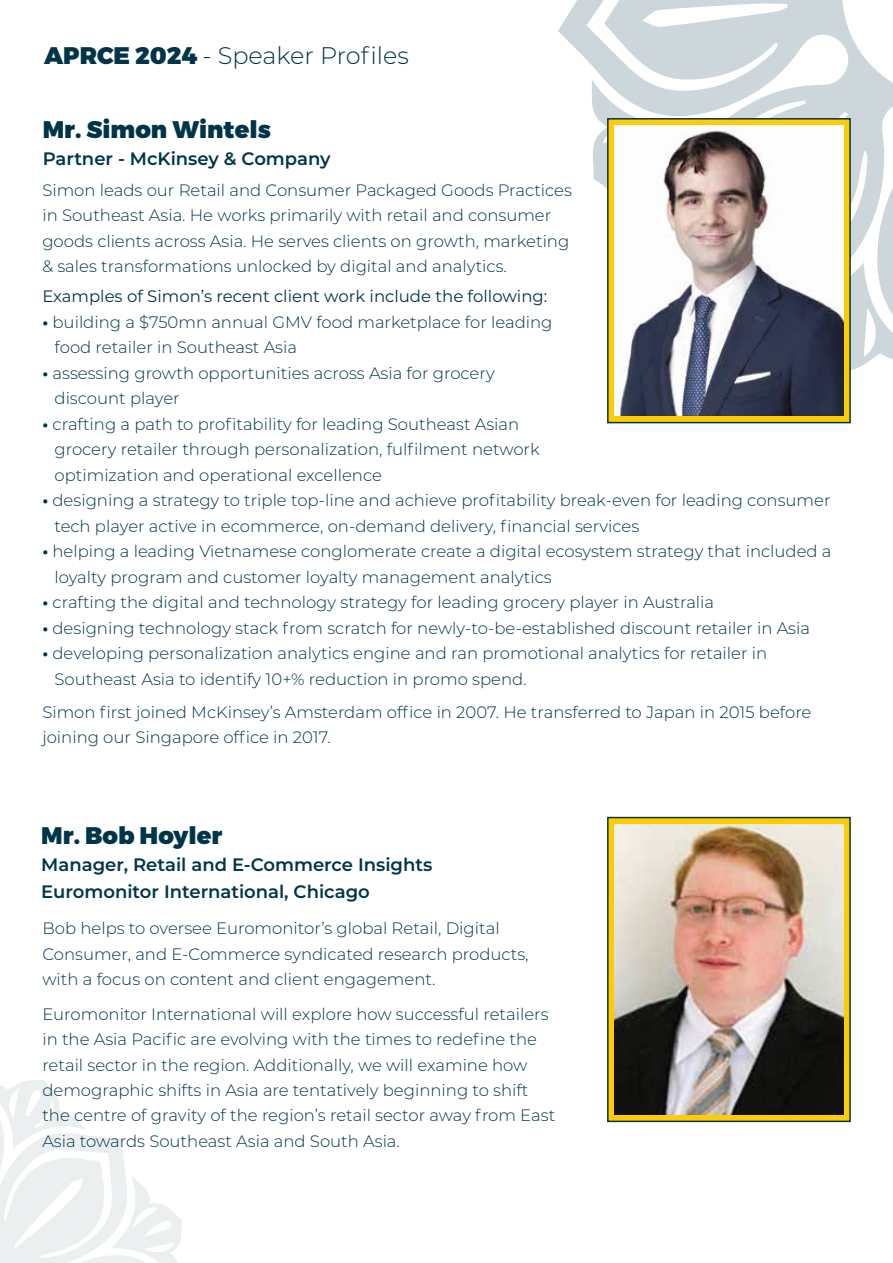
<style>
.page{position:relative;width:893px;height:1263px;background:#fff}
.page>*{position:absolute;margin:0;border:0;box-sizing:border-box;transform-origin:0 0}
.t1{font:900 24px "Montserrat";color:#003549}
.t2{font:300 24px "Montserrat";color:#003549}
.t3{font:600 18px/27px "Montserrat";color:#003549}
.t4{font:300 16.5px/25.5px "Montserrat";color:#003549}
.t5{font:16.5px "Montserrat";color:#003549}
.s1{font-weight:900}
.s2{font-weight:700}
</style>
<div class="page">
<svg style="left:558px;top:0;width:335px;height:263px;fill:#cdd7db"></svg>
<svg style="left:585px;top:79px;width:113px;height:161px"></svg>
<svg style="left:851px;top:263px;width:42px;height:107px"></svg>
<svg style="left:0;top:1080px;width:182px;height:183px"></svg>
<svg style="left:607px;top:118px;width:244px;height:305px;background:#c8ad27"></svg>
<img style="left:615px;top:126px;width:228px;height:290px">
<svg style="left:607px;top:817px;width:244px;height:305px;background:#c1a61f"></svg>
<img style="left:615px;top:824px;width:228px;height:290px">
<h1 class="t2" style="left:44px;top:39px;width:366px"><span class="s1">APRCE 2024</span> - Speaker Profiles</h1>
<h1 class="t1" style="left:43px;top:114px;width:230px">Mr. Simon Wintels</h1>
<p class="t3" style="left:43px;top:144px;width:289px">Partner - McKinsey &amp; Company</p>
<p class="t4" style="left:42px;top:176px;width:531px">Simon leads our Retail and Consumer Packaged Goods Practices in Southeast Asia. He works primarily with retail and consumer goods clients across Asia. He serves clients on growth, marketing &amp; sales transformations unlocked by digital and analytics.</p>
<p class="t5" style="left:42px;top:285px;width:506px">Examples of Simon’s recent client work include the following:</p>
<p class="t4" style="left:55px;top:308px;width:499px;text-indent:-12px"><span class="s2">•</span> building a $750mn annual GMV food marketplace for leading food retailer in Southeast Asia</p>
<p class="t4" style="left:55px;top:359px;width:442px;text-indent:-12px"><span class="s2">•</span> assessing growth opportunities across Asia for grocery discount player</p>
<p class="t4" style="left:55px;top:410px;width:487px;text-indent:-12px"><span class="s2">•</span> crafting a path to profitability for leading Southeast Asian grocery retailer through personalization, fulfilment network optimization and operational excellence</p>
<p class="t4" style="left:55px;top:487px;width:777px;text-indent:-12px"><span class="s2">•</span> designing a strategy to triple top-line and achieve profitability break-even for leading consumer tech player active in ecommerce, on-demand delivery, financial services</p>
<p class="t4" style="left:55px;top:538px;width:778px;text-indent:-12px"><span class="s2">•</span> helping a leading Vietnamese conglomerate create a digital ecosystem strategy that included a loyalty program and customer loyalty management analytics</p>
<p class="t4" style="left:42px;top:589px;width:673px"><span class="s2">•</span> crafting the digital and technology strategy for leading grocery player in Australia</p>
<p class="t4" style="left:42px;top:614px;width:769px"><span class="s2">•</span> designing technology stack from scratch for newly-to-be-established discount retailer in Asia</p>
<p class="t4" style="left:55px;top:640px;width:714px;text-indent:-12px"><span class="s2">•</span> developing personalization analytics engine and ran promotional analytics for retailer in<br>Southeast Asia to identify 10+% reduction in promo spend.</p>
<p class="t4" style="left:42px;top:698px;width:771px">Simon first joined McKinsey’s Amsterdam office in 2007. He transferred to Japan in 2015 before joining our Singapore office in 2017.</p>
<h1 class="t1" style="left:41px;top:820px;width:183px">Mr. Bob Hoyler</h1>
<p class="t3" style="left:41px;top:850px;width:393px">Manager, Retail and E-Commerce Insights<br>Euromonitor International, Chicago</p>
<p class="t4" style="left:42px;top:915px;width:488px">Bob helps to oversee Euromonitor’s global Retail, Digital<br>Consumer, and E-Commerce syndicated research products, with a focus on content and client engagement.</p>
<p class="t4" style="left:42px;top:1000px;width:514px">Euromonitor International will explore how successful retailers in the Asia Pacific are evolving with the times to redefine the retail sector in the region. Additionally, we will examine how demographic shifts in Asia are tentatively beginning to shift the centre of gravity of the region’s retail sector away from East Asia towards Southeast Asia and South Asia.</p>
</div>
